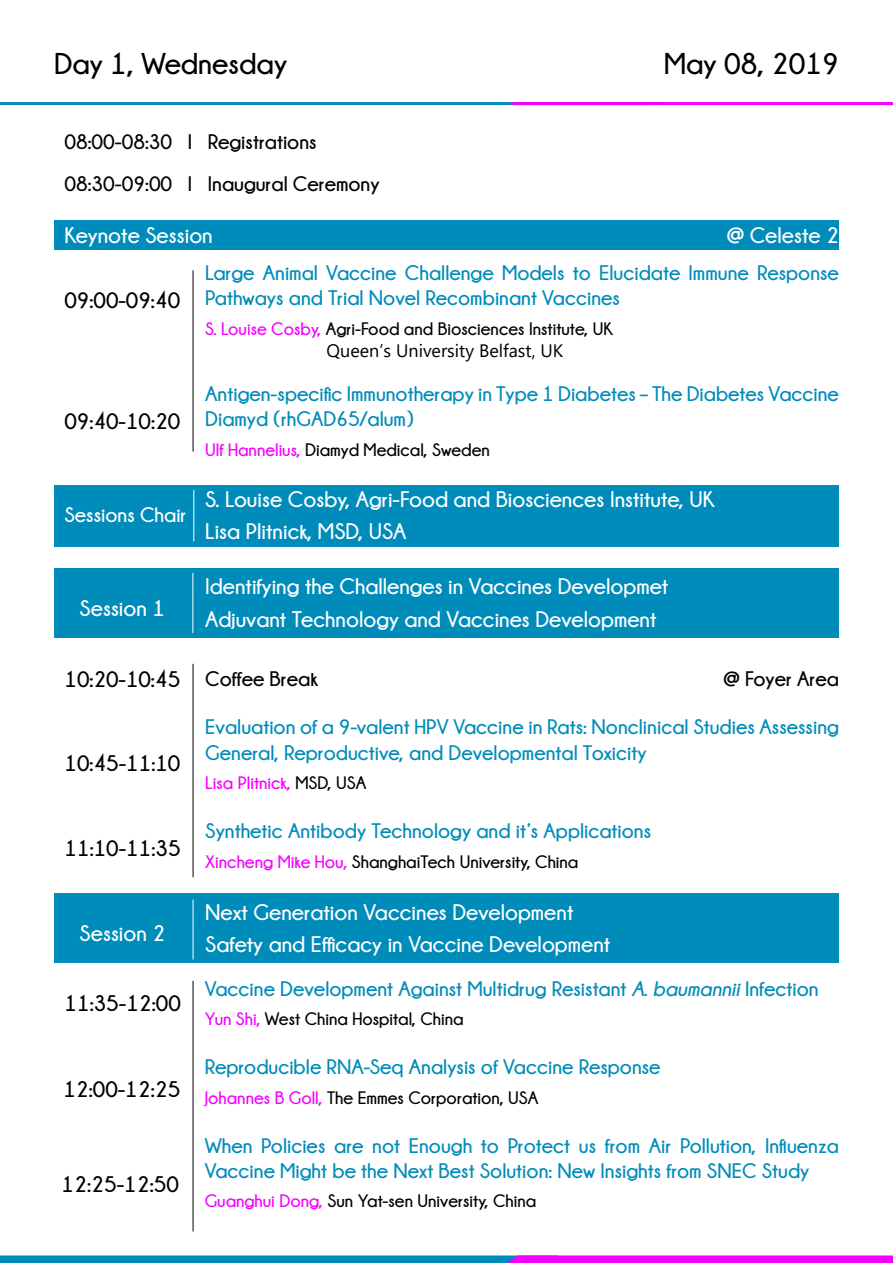
<style>
.page{position:relative;width:893px;height:1263px;background:#fff}
.page>*{position:absolute;margin:0;border:0;box-sizing:border-box;transform-origin:0 0}
.t1{font:700 30px "Champagne&Limousines";color:#000}
.t2{font:700 22.5px/32.8px "Champagne&Limousines";color:#fff}
.t3{font:700 22.5px "Champagne&Limousines";color:#000}
.t4{font:700 21px/25.2px "Champagne&Limousines";color:#008cba}
.t5{font:700 21px/42.2px "Champagne&Limousines";color:#000}
.t6{font:700 21px "Champagne&Limousines";color:#fff}
.t7{font:700 18px "Champagne&Limousines";color:#000}
.t8{font:18px "Segoe UI";color:#000}
.t9{font:700 18px "Champagne&Limousines";color:#f400ff}
.s1{color:#f400ff}
.s2{color:#000}
.s3{font-style:italic}
</style>
<div class="page">
<svg style="left:0;top:102px;width:893px;height:3px;background:#6a53d7"></svg>
<svg style="left:0;top:1255px;width:893px;height:8px;background:#705ad9"></svg>
<div style="left:54px;top:220px;width:785px;height:30px;background:#008cba"></div>
<div style="left:54px;top:568px;width:785px;height:70px;background:#008cba"></div>
<div style="left:54px;top:894px;width:785px;height:69px;background:#008cba"></div>
<hr style="left:193px;top:664px;width:1px;height:213px;background:#000">
<hr style="left:193px;top:270px;width:1px;height:182px;background:#000">
<hr style="left:193px;top:981px;width:1px;height:250px;background:#000">
<hr style="left:193px;top:899px;width:1px;height:60px;background:#fff">
<hr style="left:193px;top:573px;width:1px;height:60px;background:#fff">
<div style="left:54px;top:486px;width:785px;height:61px;background:#008cba"></div>
<hr style="left:194px;top:490px;width:1px;height:51px;background:#fff">
<h1 class="t1" style="left:54px;top:47px;width:235px">Day 1, Wednesday</h1>
<h1 class="t1" style="left:664px;top:47px;width:176px">May 08, 2019</h1>
<p class="t5" style="left:64px;top:120px;width:317px">08:00-08:30 Ι Registrations<br>08:30-09:00 Ι Inaugural Ceremony</p>
<p class="t2" style="left:64px;top:218px;width:150px">Keynote Session</p>
<p class="t2" style="left:727px;top:218px;width:114px">@ Celeste 2</p>
<p class="t3" style="left:64px;top:288px;width:117px">09:00-09:40</p>
<p class="t3" style="left:64px;top:409px;width:117px">09:40-10:20</p>
<p class="t6" style="left:64px;top:503px;width:123px">Sessions Chair</p>
<p class="t2" style="left:80px;top:591px;width:87px">Session 1</p>
<p class="t3" style="left:64px;top:666px;width:117px">10:20-10:45</p>
<p class="t3" style="left:64px;top:750px;width:117px">10:45-11:10</p>
<p class="t3" style="left:64px;top:836px;width:118px">11:10-11:35</p>
<p class="t2" style="left:80px;top:917px;width:87px">Session 2</p>
<p class="t3" style="left:64px;top:991px;width:118px">11:35-12:00</p>
<p class="t3" style="left:63px;top:1077px;width:119px">12:00-12:25</p>
<p class="t3" style="left:62px;top:1172px;width:119px">12:25-12:50</p>
<p class="t4" style="left:205px;top:260px;width:635px">Large Animal Vaccine Challenge Models to Elucidate Immune Response<br>Pathways and Trial Novel Recombinant Vaccines</p>
<p class="t7" style="left:205px;top:319px;width:409px"><span class="s1">S. Louise Cosby,</span> Agri-Food and Biosciences Institute, UK</p>
<p class="t8" style="left:327px;top:333px;width:238px">Queen’s University Belfast, UK</p>
<p class="t4" style="left:205px;top:381px;width:635px">Antigen-specific Immunotherapy in Type 1 Diabetes – The Diabetes Vaccine<br>Diamyd (rhGAD65/alum)</p>
<p class="t7" style="left:205px;top:440px;width:286px"><span class="s1">Ulf Hannelius,</span> Diamyd Medical, Sweden</p>
<p class="t2" style="left:205px;top:483px;width:511px;line-height:32px">S. Louise Cosby, Agri-Food and Biosciences Institute, UK<br>Lisa Plitnick, MSD, USA</p>
<p class="t2" style="left:205px;top:570px;width:465px">Identifying the Challenges in Vaccines Developmet<br>Adjuvant Technology and Vaccines Development</p>
<p class="t5" style="left:205px;top:657px;width:114px">Coffee Break</p>
<p class="t5" style="left:724px;top:657px;width:117px">@ Foyer Area</p>
<p class="t4" style="left:205px;top:714px;width:635px">Evaluation of a 9-valent HPV Vaccine in Rats: Nonclinical Studies Assessing<br>General, Reproductive, and Developmental Toxicity</p>
<p class="t9" style="left:205px;top:773px;width:163px">Lisa Plitnick, <span class="s2">MSD, USA</span></p>
<p class="t4" style="left:205px;top:818px;width:447px">Synthetic Antibody Technology and it’s Applications</p>
<p class="t7" style="left:205px;top:851px;width:375px"><span class="s1">Xincheng Mike Hou,</span> ShanghaiTech University, China</p>
<p class="t2" style="left:205px;top:895px;width:407px">Next Generation Vaccines Development<br>Safety and Efficacy in Vaccine Development</p>
<p class="t4" style="left:205px;top:975px;width:615px">Vaccine Development Against Multidrug Resistant <span class="s3">A. baumannii</span> Infection</p>
<p class="t7" style="left:205px;top:1009px;width:260px"><span class="s1">Yun Shi,</span> West China Hospital, China</p>
<p class="t4" style="left:205px;top:1054px;width:457px">Reproducible RNA-Seq Analysis of Vaccine Response</p>
<p class="t7" style="left:205px;top:1087px;width:335px"><span class="s1">Johannes B Goll,</span> The Emmes Corporation, USA</p>
<p class="t4" style="left:205px;top:1132px;width:636px">When Policies are not Enough to Protect us from Air Pollution, Influenza<br>Vaccine Might be the Next Best Solution: New Insights from SNEC Study</p>
<p class="t7" style="left:205px;top:1191px;width:333px"><span class="s1">Guanghui Dong,</span> Sun Yat-sen University, China</p>
</div>
